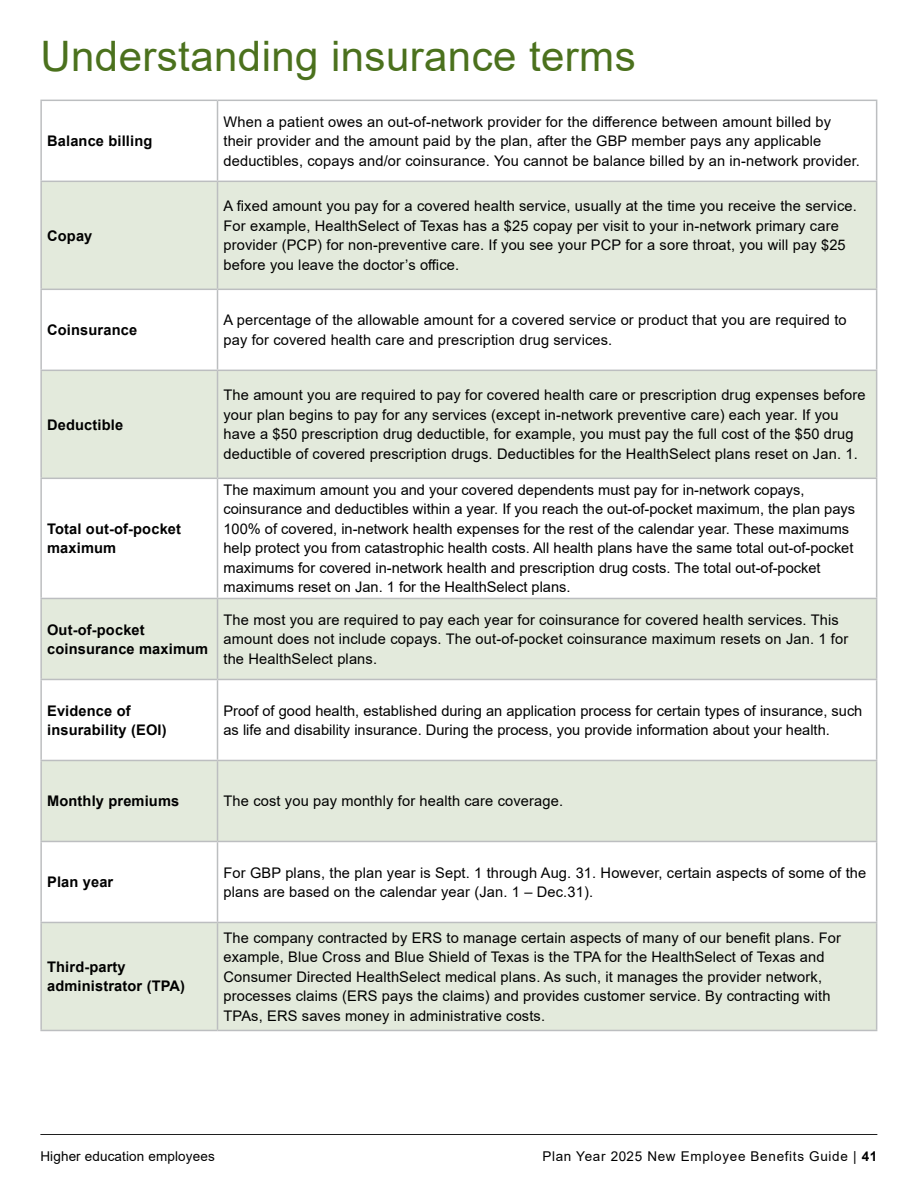
<style>
.page{position:relative;width:918px;height:1188px;background:#fff}
.page>*{position:absolute;margin:0;border:0;box-sizing:border-box;transform-origin:0 0}
.t1{font:42px "Arial";letter-spacing:.01em;color:#4b711d}
.t2{font:14.7px/19.5px "Arial";letter-spacing:.01em;color:#000}
.t3{font:700 14.7px/19.5px "Arial";letter-spacing:.01em;color:#000}
.t4{font:13.5px "Arial";letter-spacing:.05em;color:#000}
.t5{font:13.5px "Arial";letter-spacing:.01em;color:#000}
.s1{font-weight:700}
</style>
<div class="page">
<div style="left:218px;top:181px;width:659px;height:108px;background:#e3eadc"></div>
<div style="left:218px;top:370px;width:659px;height:108px;background:#e3eadc"></div>
<div style="left:218px;top:598px;width:659px;height:81px;background:#e3eadc"></div>
<div style="left:218px;top:922px;width:659px;height:108px;background:#e3eadc"></div>
<div style="left:41px;top:181px;width:177px;height:108px;background:#e3eadc"></div>
<div style="left:41px;top:370px;width:177px;height:108px;background:#e3eadc"></div>
<div style="left:41px;top:598px;width:177px;height:81px;background:#e3eadc"></div>
<div style="left:41px;top:760px;width:177px;height:81px;background:#e3eadc"></div>
<div style="left:218px;top:760px;width:659px;height:81px;background:#e3eadc"></div>
<div style="left:41px;top:922px;width:177px;height:108px;background:#e3eadc"></div>
<hr style="left:40px;top:100px;width:178px;height:1px;background:#bcbec0">
<hr style="left:40px;top:101px;width:2px;height:80px;background:#bcbec0">
<hr style="left:218px;top:100px;width:659px;height:1px;background:#bcbec0">
<hr style="left:217px;top:101px;width:1px;height:80px;background:#bcbec0">
<hr style="left:876px;top:101px;width:1px;height:80px;background:#bcbec0">
<hr style="left:40px;top:181px;width:178px;height:1px;background:#bcbec0">
<hr style="left:40px;top:182px;width:2px;height:107px;background:#bcbec0">
<hr style="left:218px;top:181px;width:659px;height:1px;background:#bcbec0">
<hr style="left:217px;top:182px;width:1px;height:107px;background:#bcbec0">
<hr style="left:876px;top:182px;width:1px;height:107px;background:#bcbec0">
<hr style="left:40px;top:289px;width:178px;height:1px;background:#bcbec0">
<hr style="left:40px;top:290px;width:2px;height:80px;background:#bcbec0">
<hr style="left:218px;top:289px;width:659px;height:1px;background:#bcbec0">
<hr style="left:217px;top:290px;width:1px;height:80px;background:#bcbec0">
<hr style="left:876px;top:290px;width:1px;height:80px;background:#bcbec0">
<hr style="left:40px;top:370px;width:178px;height:1px;background:#bcbec0">
<hr style="left:40px;top:371px;width:2px;height:107px;background:#bcbec0">
<hr style="left:218px;top:370px;width:659px;height:1px;background:#bcbec0">
<hr style="left:217px;top:371px;width:1px;height:107px;background:#bcbec0">
<hr style="left:876px;top:371px;width:1px;height:107px;background:#bcbec0">
<hr style="left:40px;top:478px;width:178px;height:1px;background:#bcbec0">
<hr style="left:40px;top:479px;width:2px;height:119px;background:#bcbec0">
<hr style="left:218px;top:478px;width:659px;height:1px;background:#bcbec0">
<hr style="left:217px;top:479px;width:1px;height:119px;background:#bcbec0">
<hr style="left:876px;top:479px;width:1px;height:119px;background:#bcbec0">
<hr style="left:40px;top:598px;width:178px;height:1px;background:#bcbec0">
<hr style="left:40px;top:599px;width:2px;height:80px;background:#bcbec0">
<hr style="left:218px;top:598px;width:659px;height:1px;background:#bcbec0">
<hr style="left:217px;top:599px;width:1px;height:80px;background:#bcbec0">
<hr style="left:876px;top:599px;width:1px;height:80px;background:#bcbec0">
<hr style="left:40px;top:679px;width:178px;height:1px;background:#bcbec0">
<hr style="left:40px;top:680px;width:2px;height:80px;background:#bcbec0">
<hr style="left:218px;top:679px;width:659px;height:1px;background:#bcbec0">
<hr style="left:217px;top:680px;width:1px;height:80px;background:#bcbec0">
<hr style="left:876px;top:680px;width:1px;height:80px;background:#bcbec0">
<hr style="left:40px;top:760px;width:178px;height:1px;background:#bcbec0">
<hr style="left:40px;top:761px;width:2px;height:80px;background:#bcbec0">
<hr style="left:218px;top:760px;width:659px;height:1px;background:#bcbec0">
<hr style="left:217px;top:761px;width:1px;height:80px;background:#bcbec0">
<hr style="left:876px;top:761px;width:1px;height:80px;background:#bcbec0">
<hr style="left:40px;top:841px;width:178px;height:1px;background:#bcbec0">
<hr style="left:40px;top:842px;width:2px;height:80px;background:#bcbec0">
<hr style="left:218px;top:841px;width:659px;height:1px;background:#bcbec0">
<hr style="left:217px;top:842px;width:1px;height:80px;background:#bcbec0">
<hr style="left:876px;top:842px;width:1px;height:80px;background:#bcbec0">
<hr style="left:40px;top:922px;width:178px;height:1px;background:#bcbec0">
<hr style="left:40px;top:923px;width:2px;height:107px;background:#bcbec0">
<hr style="left:218px;top:922px;width:659px;height:1px;background:#bcbec0">
<hr style="left:217px;top:923px;width:1px;height:107px;background:#bcbec0">
<hr style="left:876px;top:923px;width:1px;height:107px;background:#bcbec0">
<hr style="left:40px;top:1030px;width:178px;height:1px;background:#bcbec0">
<hr style="left:218px;top:1030px;width:659px;height:1px;background:#bcbec0">
<hr style="left:40px;top:1134px;width:837px;height:1px;background:#000">
<h3 class="t1" style="left:40px;top:27px;width:597px">Understanding insurance terms</h3>
<h4 class="t3" style="left:47px;top:131px;width:107px">Balance billing</h4>
<h4 class="t3" style="left:47px;top:226px;width:47px">Copay</h4>
<p class="t2" style="left:224px;top:112px;width:638px">When a patient owes an out-of-network provider for the difference between amount billed by their provider and the amount paid by the plan, after the GBP member pays any applicable deductibles, copays and/or coinsurance. You cannot be balance billed by an in-network provider.</p>
<p class="t2" style="left:224px;top:196px;width:635px">A fixed amount you pay for a covered health service, usually at the time you receive the service.<br>For example, HealthSelect of Texas has a $25 copay per visit to your in-network primary care provider (PCP) for non-preventive care. If you see your PCP for a sore throat, you will pay $25 before you leave the doctor’s office.</p>
<h4 class="t3" style="left:47px;top:320px;width:92px">Coinsurance</h4>
<p class="t2" style="left:224px;top:310px;width:625px">A percentage of the allowable amount for a covered service or product that you are required to pay for covered health care and prescription drug services.</p>
<h4 class="t3" style="left:47px;top:415px;width:78px">Deductible</h4>
<h4 class="t3" style="left:47px;top:519px;width:135px">Total out-of-pocket maximum</h4>
<p class="t2" style="left:224px;top:385px;width:644px">The amount you are required to pay for covered health care or prescription drug expenses before your plan begins to pay for any services (except in-network preventive care) each year. If you have a $50 prescription drug deductible, for example, you must pay the full cost of the $50 drug deductible of covered prescription drugs. Deductibles for the HealthSelect plans reset on Jan. 1.</p>
<p class="t2" style="left:224px;top:480px;width:633px">The maximum amount you and your covered dependents must pay for in-network copays, coinsurance and deductibles within a year. If you reach the out-of-pocket maximum, the plan pays 100% of covered, in-network health expenses for the rest of the calendar year. These maximums help protect you from catastrophic health costs. All health plans have the same total out-of-pocket maximums for covered in-network health and prescription drug costs. The total out-of-pocket maximums reset on Jan. 1 for the HealthSelect plans.</p>
<h4 class="t3" style="left:47px;top:620px;width:163px">Out-of-pocket coinsurance maximum</h4>
<p class="t2" style="left:224px;top:610px;width:626px">The most you are required to pay each year for coinsurance for covered health services. This amount does not include copays. The out-of-pocket coinsurance maximum resets on Jan. 1 for the HealthSelect plans.</p>
<h4 class="t3" style="left:47px;top:701px;width:121px">Evidence of insurability (EOI)</h4>
<p class="t2" style="left:224px;top:701px;width:640px">Proof of good health, established during an application process for certain types of insurance, such as life and disability insurance. During the process, you provide information about your health.</p>
<h4 class="t3" style="left:47px;top:792px;width:134px">Monthly premiums</h4>
<p class="t2" style="left:224px;top:791px;width:341px">The cost you pay monthly for health care coverage.</p>
<h4 class="t3" style="left:47px;top:873px;width:68px">Plan year</h4>
<p class="t2" style="left:224px;top:862px;width:644px">For GBP plans, the plan year is Sept. 1 through Aug. 31. However, certain aspects of some of the plans are based on the calendar year (Jan. 1 – Dec.31).</p>
<h4 class="t3" style="left:47px;top:957px;width:140px">Third-party administrator (TPA)</h4>
<p class="t2" style="left:224px;top:928px;width:619px">The company contracted by ERS to manage certain aspects of many of our benefit plans. For example, Blue Cross and Blue Shield of Texas is the TPA for the HealthSelect of Texas and Consumer Directed HealthSelect medical plans. As such, it manages the provider network, processes claims (ERS pays the claims) and provides customer service. By contracting with TPAs, ERS saves money in administrative costs.</p>
<p class="t5" style="left:40px;top:1147px;width:176px">Higher education employees</p>
<p class="t4" style="left:542px;top:1147px;width:336px">Plan Year 2025 New Employee Benefits Guide | <span class="s1">41</span></p>
</div>
